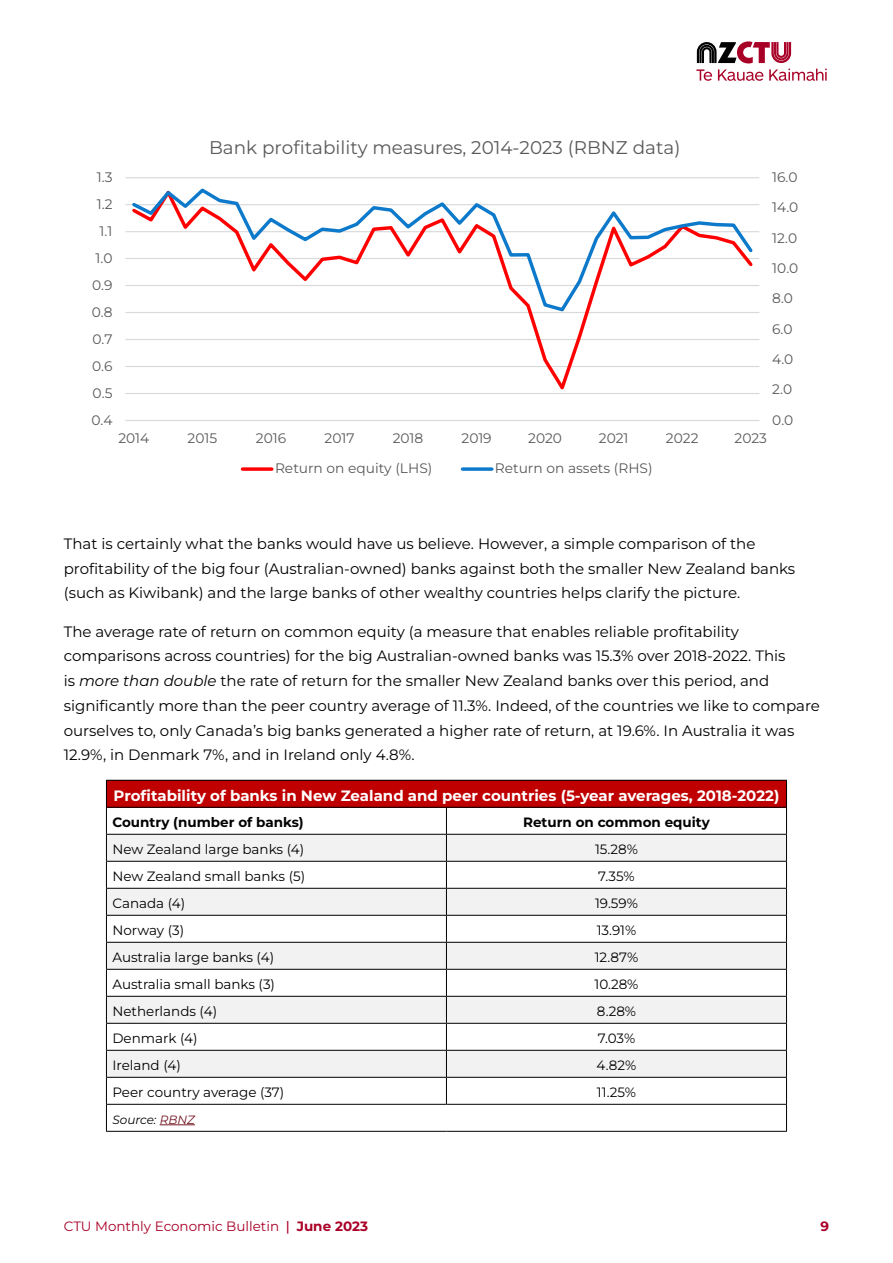
<style>
.page{position:relative;width:893px;height:1263px;background:#fff}
.page>*{position:absolute;margin:0;border:0;box-sizing:border-box;transform-origin:0 0}
.t1{font:18.3px "Montserrat";color:#595959}
.t2{font:15px/24.8px "Montserrat";color:#000}
.t3{font:700 15px "Montserrat";color:#fff}
.t4{font:13.8px "Montserrat";color:#595959}
.t5{font:13.5px "Montserrat";color:#000}
.t6{font:700 13.5px "Montserrat";color:#000}
.t7{font:13.5px "Montserrat";color:#a90027}
.t8{font:700 13.5px "Montserrat";color:#a90027}
.t9{font:italic 12px "Montserrat";color:#000}
.s1{font-style:italic}
.s2{color:#741824}
.s3{font-weight:500}
.s4{font-weight:700}
</style>
<div class="page">
<svg style="left:696px;top:69px;width:131px;height:12px"></svg>
<svg style="left:697px;top:41px;width:94px;height:22px"></svg>
<svg style="left:125px;top:177px;width:635px;height:294px"></svg>
<div style="left:106px;top:780px;width:680px;height:27px;background:#c00000"></div>
<svg style="left:107px;top:835px;width:679px;height:134px;fill:#f2f2f2"></svg>
<svg style="left:107px;top:995px;width:679px;height:109px;fill:#f2f2f2"></svg>
<hr style="left:106px;top:780px;width:340px;height:1px;background:#000">
<hr style="left:446px;top:780px;width:341px;height:1px;background:#000">
<hr style="left:106px;top:807px;width:340px;height:1px;background:#000">
<hr style="left:446px;top:807px;width:341px;height:1px;background:#000">
<hr style="left:106px;top:834px;width:340px;height:1px;background:#000">
<hr style="left:446px;top:834px;width:341px;height:1px;background:#000">
<hr style="left:106px;top:861px;width:340px;height:1px;background:#000">
<hr style="left:446px;top:861px;width:341px;height:1px;background:#000">
<hr style="left:106px;top:888px;width:340px;height:1px;background:#000">
<hr style="left:446px;top:888px;width:341px;height:1px;background:#000">
<hr style="left:106px;top:915px;width:340px;height:1px;background:#000">
<hr style="left:446px;top:915px;width:341px;height:1px;background:#000">
<hr style="left:106px;top:942px;width:340px;height:1px;background:#000">
<hr style="left:446px;top:942px;width:341px;height:1px;background:#000">
<hr style="left:106px;top:969px;width:340px;height:1px;background:#000">
<hr style="left:446px;top:969px;width:341px;height:1px;background:#000">
<hr style="left:106px;top:996px;width:340px;height:1px;background:#000">
<hr style="left:446px;top:996px;width:341px;height:1px;background:#000">
<hr style="left:106px;top:1023px;width:340px;height:1px;background:#000">
<hr style="left:446px;top:1023px;width:341px;height:1px;background:#000">
<hr style="left:106px;top:1050px;width:340px;height:1px;background:#000">
<hr style="left:446px;top:1050px;width:341px;height:1px;background:#000">
<hr style="left:106px;top:1077px;width:340px;height:1px;background:#000">
<hr style="left:446px;top:1077px;width:341px;height:1px;background:#000">
<svg style="left:446px;top:808px;width:1px;height:296px"></svg>
<hr style="left:106px;top:1104px;width:340px;height:1px;background:#000">
<svg style="left:106px;top:781px;width:1px;height:350px"></svg>
<hr style="left:446px;top:1104px;width:341px;height:1px;background:#000">
<svg style="left:786px;top:781px;width:1px;height:350px"></svg>
<hr style="left:106px;top:1131px;width:340px;height:1px;background:#000">
<hr style="left:446px;top:1131px;width:341px;height:1px;background:#000">
<hr style="left:160px;top:1124px;width:35px;height:1px;background:#741824">
<p class="t4" style="left:97px;top:168px;width:17px">1.3</p>
<p class="t4" style="left:97px;top:195px;width:17px">1.2</p>
<p class="t4" style="left:100px;top:222px;width:14px">1.1</p>
<p class="t4" style="left:95px;top:249px;width:19px">1.0</p>
<p class="t4" style="left:92px;top:276px;width:22px">0.9</p>
<p class="t4" style="left:92px;top:303px;width:22px">0.8</p>
<p class="t4" style="left:92px;top:330px;width:22px">0.7</p>
<p class="t4" style="left:92px;top:357px;width:22px">0.6</p>
<p class="t4" style="left:93px;top:384px;width:21px">0.5</p>
<p class="t4" style="left:91px;top:411px;width:23px">0.4</p>
<p class="t1" style="left:209px;top:135px;width:473px">Bank profitability measures, 2014-2023 (RBNZ data)</p>
<p class="t4" style="left:772px;top:168px;width:27px">16.0</p>
<p class="t4" style="left:772px;top:198px;width:28px">14.0</p>
<p class="t4" style="left:772px;top:228px;width:26px">12.0</p>
<p class="t4" style="left:772px;top:259px;width:28px">10.0</p>
<p class="t4" style="left:772px;top:289px;width:22px">8.0</p>
<p class="t4" style="left:772px;top:320px;width:22px">6.0</p>
<p class="t4" style="left:772px;top:350px;width:23px">4.0</p>
<p class="t4" style="left:772px;top:380px;width:21px">2.0</p>
<p class="t4" style="left:772px;top:411px;width:23px">0.0</p>
<p class="t4" style="left:118px;top:429px;width:32px">2014</p>
<p class="t4" style="left:188px;top:429px;width:31px">2015</p>
<p class="t4" style="left:256px;top:429px;width:32px">2016</p>
<p class="t4" style="left:324px;top:429px;width:31px">2017</p>
<p class="t4" style="left:393px;top:429px;width:32px">2018</p>
<p class="t4" style="left:461px;top:429px;width:32px">2019</p>
<p class="t4" style="left:528px;top:429px;width:35px">2020</p>
<p class="t4" style="left:599px;top:429px;width:31px">2021</p>
<p class="t4" style="left:666px;top:429px;width:34px">2022</p>
<p class="t4" style="left:734px;top:429px;width:34px">2023</p>
<p class="t4" style="left:275px;top:459px;width:159px">Return on equity (LHS)</p>
<p class="t4" style="left:495px;top:459px;width:159px">Return on assets (RHS)</p>
<p class="t2" style="left:64px;top:531px;width:733px">That is certainly what the banks would have us believe. However, a simple comparison of the profitability of the big four (Australian-owned) banks against both the smaller New Zealand banks (such as Kiwibank) and the large banks of other wealthy countries helps clarify the picture.</p>
<p class="t2" style="left:64px;top:618px;width:758px">The average rate of return on common equity (a measure that enables reliable profitability comparisons across countries) for the big Australian-owned banks was 15.3% over 2018-2022. This<br>is <span class="s1">more than double</span> the rate of return for the smaller New Zealand banks over this period, and significantly more than the peer country average of 11.3%. Indeed, of the countries we like to compare ourselves to, only Canada’s big banks generated a higher rate of return, at 19.6%. In Australia it was 12.9%, in Denmark 7%, and in Ireland only 4.8%.</p>
<p class="t3" style="left:114px;top:786px;width:667px">Profitability of banks in New Zealand and peer countries (5-year averages, 2018-2022)</p>
<p class="t6" style="left:112px;top:813px;width:193px">Country (number of banks)</p>
<p class="t6" style="left:523px;top:813px;width:188px">Return on common equity</p>
<p class="t5" style="left:112px;top:840px;width:193px">New Zealand large banks (4)</p>
<p class="t5" style="left:595px;top:840px;width:44px">15.28%</p>
<p class="t5" style="left:112px;top:867px;width:194px">New Zealand small banks (5)</p>
<p class="t5" style="left:598px;top:867px;width:38px">7.35%</p>
<p class="t5" style="left:112px;top:894px;width:74px">Canada (4)</p>
<p class="t5" style="left:595px;top:894px;width:44px">19.59%</p>
<p class="t5" style="left:112px;top:921px;width:73px">Norway (3)</p>
<p class="t5" style="left:597px;top:921px;width:41px">13.91%</p>
<p class="t5" style="left:112px;top:948px;width:163px">Australia large banks (4)</p>
<p class="t5" style="left:595px;top:948px;width:45px">12.87%</p>
<p class="t5" style="left:112px;top:975px;width:164px">Australia small banks (3)</p>
<p class="t5" style="left:594px;top:975px;width:45px">10.28%</p>
<p class="t5" style="left:112px;top:1002px;width:106px">Netherlands (4)</p>
<p class="t5" style="left:597px;top:1002px;width:41px">8.28%</p>
<p class="t5" style="left:112px;top:1029px;width:87px">Denmark (4)</p>
<p class="t5" style="left:598px;top:1029px;width:39px">7.03%</p>
<p class="t5" style="left:112px;top:1056px;width:70px">Ireland (4)</p>
<p class="t5" style="left:597px;top:1056px;width:41px">4.82%</p>
<p class="t5" style="left:112px;top:1083px;width:173px">Peer country average (37)</p>
<p class="t5" style="left:597px;top:1083px;width:41px">11.25%</p>
<p class="t9" style="left:112px;top:1111px;width:84px">Source: <span class="s2">RBNZ</span></p>
<p class="t7" style="left:64px;top:1217px;width:306px">CTU Monthly Economic Bulletin <span class="s3">|</span> <span class="s4">June 2023</span></p>
<p class="t8" style="left:821px;top:1217px;width:10px">9</p>
</div>
